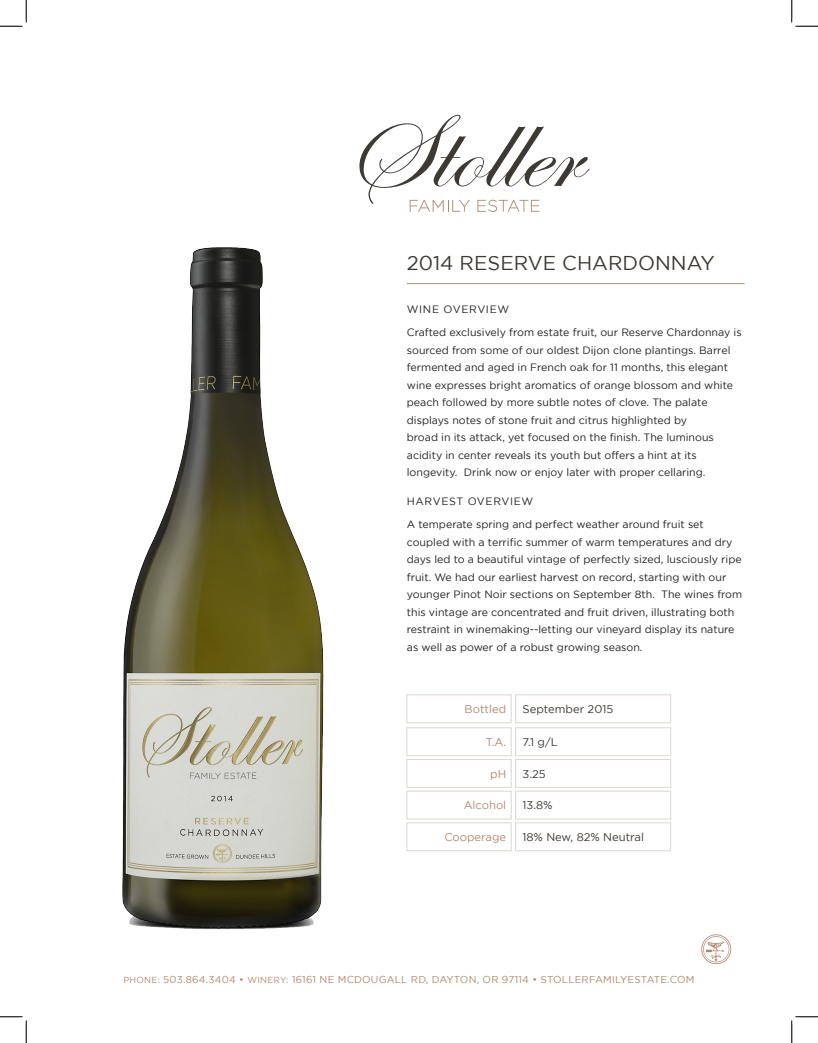
<style>
.page{position:relative;width:818px;height:1043px;background:#fff}
.page>*{position:absolute;margin:0;border:0;box-sizing:border-box;transform-origin:0 0}
.Wine_Name_Header_Blk{font:20px "Gotham";color:#3d3934}
.Wine_Info_Chart_BLAC{font:11.25px "Gotham";color:#3d3934}
.Wine_Info_Chart_GOLD{font:11.25px "Gotham";color:#b2876f}
.Body_Copy{font:10.62px/17.5px "Gotham";color:#231f20}
.SUBHEAD_all_caps{font:10.62px "Gotham";letter-spacing:.06em;color:#231f20}
.Contact_Info_Text{font:10px "Gotham";letter-spacing:.02em;color:#b2876f}
.s1{font-size:8.75px}
</style>
<div class="page">
<svg style="left:359px;top:115px;width:230px;height:97px"></svg>
<svg style="left:701px;top:934px;width:30px;height:30px"></svg>
<hr style="left:407px;top:283px;width:337px;height:1px;background:#b2876f">
<div style="left:406px;top:694px;width:105px;height:29px;border:1px solid #ded6d1"></div>
<div style="left:515px;top:694px;width:156px;height:29px;border:1px solid #ded6d1"></div>
<div style="left:406px;top:759px;width:105px;height:28px;border:1px solid #ded6d1"></div>
<div style="left:515px;top:759px;width:156px;height:28px;border:1px solid #ded6d1"></div>
<div style="left:406px;top:790px;width:105px;height:29px;border:1px solid #ded6d1"></div>
<div style="left:515px;top:790px;width:156px;height:29px;border:1px solid #ded6d1"></div>
<div style="left:406px;top:727px;width:105px;height:29px;border:1px solid #ded6d1"></div>
<div style="left:515px;top:727px;width:156px;height:29px;border:1px solid #ded6d1"></div>
<div style="left:406px;top:822px;width:105px;height:29px;border:1px solid #ded6d1"></div>
<div style="left:515px;top:822px;width:156px;height:29px;border:1px solid #ded6d1"></div>
<img style="left:122px;top:247px;width:202px;height:682px">
<svg style="left:0;top:0;width:27px;height:27px"></svg>
<svg style="left:0;top:1016px;width:27px;height:26px"></svg>
<svg style="left:791px;top:0;width:27px;height:27px"></svg>
<svg style="left:791px;top:1016px;width:27px;height:26px"></svg>
<p class="Wine_Name_Header_Blk" style="left:407px;top:251px;width:309px">2014 RESERVE CHARDONNAY</p>
<p class="SUBHEAD_all_caps" style="left:407px;top:303px;width:104px">WINE OVERVIEW</p>
<p class="Body_Copy" style="left:407px;top:323px;width:336px">Crafted exclusively from estate fruit, our Reserve Chardonnay is sourced from some of our oldest Dijon clone plantings. Barrel fermented and aged in French oak for 11 months, this elegant wine expresses bright aromatics of orange blossom and white peach followed by more subtle notes of clove. The palate displays notes of stone fruit and citrus highlighted by</p>
<p class="Body_Copy" style="left:407px;top:428px;width:308px">broad in its attack, yet focused on the finish. The luminous acidity in center reveals its youth but offers a hint at its longevity. Drink now or enjoy later with proper cellaring.</p>
<p class="SUBHEAD_all_caps" style="left:407px;top:495px;width:128px">HARVEST OVERVIEW</p>
<p class="Body_Copy" style="left:407px;top:515px;width:337px">A temperate spring and perfect weather around fruit set coupled with a terrific summer of warm temperatures and dry days led to a beautiful vintage of perfectly sized, lusciously ripe fruit. We had our earliest harvest on record, starting with our younger Pinot Noir sections on September 8th. The wines from this vintage are concentrated and fruit driven, illustrating both restraint in winemaking--letting our vineyard display its nature as well as power of a robust growing season.</p>
<p class="Wine_Info_Chart_GOLD" style="left:464px;top:702px;width:43px">Bottled</p>
<p class="Wine_Info_Chart_BLAC" style="left:522px;top:702px;width:92px">September 2015</p>
<p class="Wine_Info_Chart_GOLD" style="left:485px;top:735px;width:22px">T.A.</p>
<p class="Wine_Info_Chart_BLAC" style="left:522px;top:735px;width:37px">7.1 g/L</p>
<p class="Wine_Info_Chart_GOLD" style="left:490px;top:767px;width:18px">pH</p>
<p class="Wine_Info_Chart_BLAC" style="left:522px;top:767px;width:25px">3.25</p>
<p class="Wine_Info_Chart_GOLD" style="left:463px;top:799px;width:44px">Alcohol</p>
<p class="Wine_Info_Chart_BLAC" style="left:522px;top:799px;width:32px">13.8%</p>
<p class="Wine_Info_Chart_GOLD" style="left:444px;top:830px;width:63px">Cooperage</p>
<p class="Wine_Info_Chart_BLAC" style="left:522px;top:830px;width:123px">18% New, 82% Neutral</p>
<p class="Contact_Info_Text" style="left:123px;top:973px;width:572px"><span class="s1">PHONE:</span> 503.864.3404 • <span class="s1">WINERY:</span> 16161 NE MCDOUGALL RD, DAYTON, OR 97114 • STOLLERFAMILYESTATE.COM</p>
</div>
